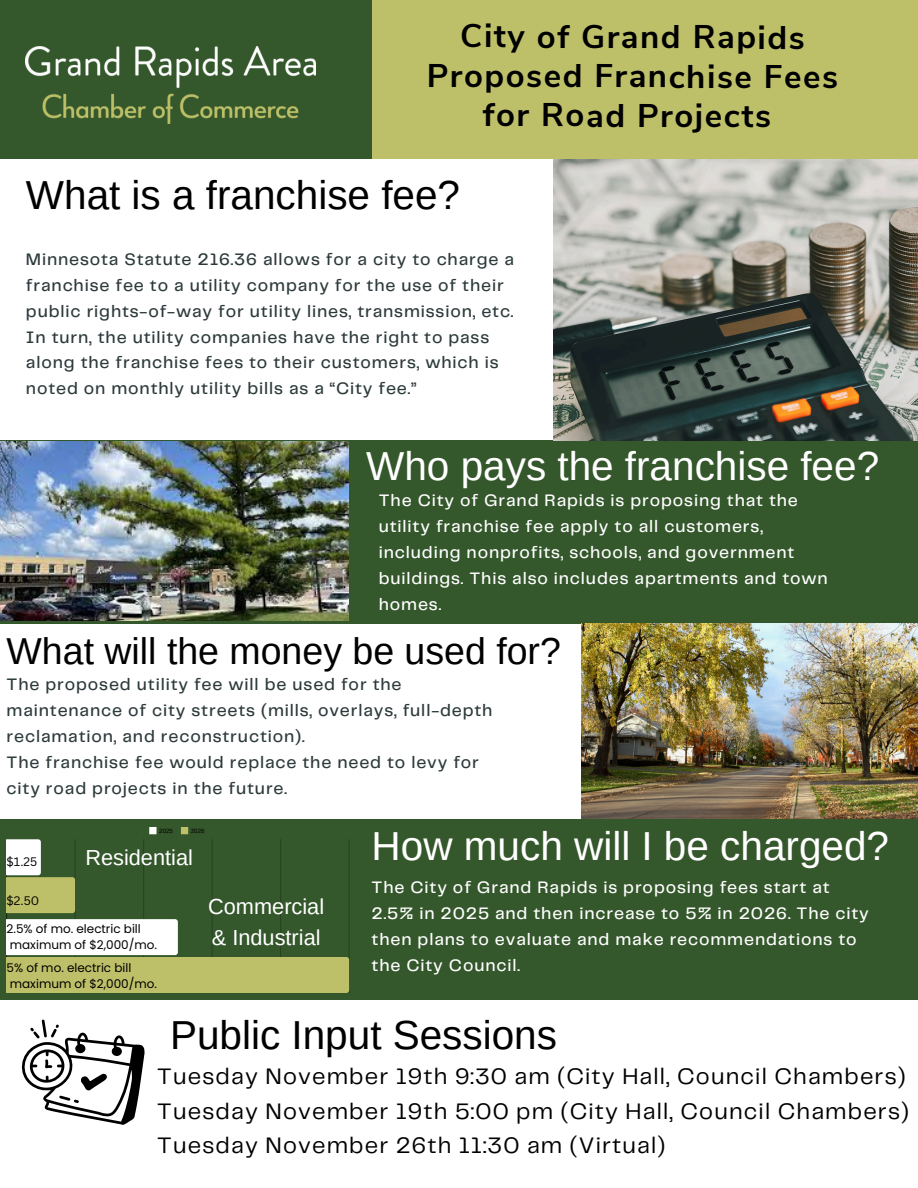
<style>
.page{position:relative;width:918px;height:1188px;background:#34572b}
.page>*{position:absolute;margin:0;border:0;box-sizing:border-box;transform-origin:0 0}
.t1{font:40.5px "Arimo";color:#fff}
.t2{font:40.5px "Arimo";color:#000}
.t3{font:37.5px "Arimo";color:#000}
.t4{font:700 32.85px/39.5px "Nunito Sans";letter-spacing:.045em;color:#000;text-align:center}
.t5{font:23.25px/35px "Telegraf";letter-spacing:.05em;color:#000}
.t6{font:21.75px/30.3px "Arimo";color:#fff}
.t7{font:500 17.25px/25.8px "Telegraf";letter-spacing:.05em;color:#2d3a3b}
.t8{font:500 17.25px/25.8px "Telegraf";letter-spacing:.05em;color:#fff}
.t9{font:12px "Poppins";color:#000}
.t10{font:12px "Canva Sans";color:#000}
.t11{font:6.15px "Arimo";color:#000}
</style>
<div class="page">
<div style="left:372px;top:0;width:546px;height:160px;background:#bec069"></div>
<div style="left:0;top:160px;width:614px;height:280px;background:#fff"></div>
<div style="left:0;top:624px;width:618px;height:194px;background:#fff"></div>
<div style="left:0;top:1001px;width:918px;height:187px;background:#fff"></div>
<img style="left:553px;top:160px;width:365px;height:280px">
<img style="left:26px;top:47px;width:289px;height:76px">
<img style="left:0;top:442px;width:349px;height:179px">
<img style="left:582px;top:624px;width:336px;height:194px">
<svg style="left:21px;top:1020px;width:124px;height:105px"></svg>
<div style="left:149px;top:827px;width:8px;height:7px;background:#fff"></div>
<div style="left:181px;top:827px;width:7px;height:7px;background:#bec069"></div>
<hr style="left:6px;top:839px;width:1px;height:154px;background:#000;opacity:.6">
<hr style="left:75px;top:839px;width:1px;height:154px;background:#000;opacity:.25">
<hr style="left:143px;top:839px;width:1px;height:154px;background:#284421">
<hr style="left:212px;top:839px;width:1px;height:154px;background:#2b4924">
<hr style="left:280px;top:839px;width:1px;height:154px;background:#284421">
<hr style="left:349px;top:839px;width:1px;height:154px;background:#000;opacity:.25">
<svg style="left:7px;top:839px;width:68px;height:74px"></svg>
<svg style="left:7px;top:919px;width:342px;height:74px"></svg>
<h1 class="t4" style="left:427px;top:17px;width:413px">City of Grand Rapids<br>Proposed Franchise Fees for Road Projects</h1>
<h4 class="t2" style="left:26px;top:173px;width:436px">What is a franchise fee?</h4>
<p class="t7" style="left:26px;top:247px;width:490px">Minnesota Statute 216.36 allows for a city to charge a franchise fee to a utility company for the use of their public rights-of-way for utility lines, transmission, etc.<br>In turn, the utility companies have the right to pass along the franchise fees to their customers, which is noted on monthly utility bills as a “City fee.”</p>
<h1 class="t1" style="left:366px;top:443px;width:514px">Who pays the franchise fee?</h1>
<h1 class="t8" style="left:379px;top:489px;width:451px">The City of Grand Rapids is proposing that the utility franchise fee apply to all customers, including nonprofits, schools, and government buildings. This also includes apartments and town homes.</h1>
<h4 class="t3" style="left:7px;top:630px;width:556px">What will the money be used for?</h4>
<p class="t7" style="left:7px;top:673px;width:487px">The proposed utility fee will be used for the maintenance of city streets (mills, overlays, full-depth reclamation, and reconstruction).<br>The franchise fee would replace the need to levy for city road projects in the future.</p>
<p class="t1" style="left:372px;top:823px;width:519px">How much will I be charged?</p>
<h3 class="t8" style="left:372px;top:875px;width:499px">The City of Grand Rapids is proposing fees start at 2.5% in 2025 and then increase to 5% in 2026. The city then plans to evaluate and make recommendations to the City Council.</h3>
<p class="t11" style="left:159px;top:827px;width:15px">2025</p>
<p class="t11" style="left:191px;top:827px;width:15px">2026</p>
<p class="t6" style="left:85px;top:843px;width:109px">Residential</p>
<p class="t10" style="left:7px;top:854px;width:32px">$1.25</p>
<h3 class="t10" style="left:7px;top:892px;width:34px">$2.50</h3>
<h1 class="t9" style="left:7px;top:920px;width:136px">2.5% of mo. electric bill</h1>
<h4 class="t9" style="left:10px;top:936px;width:149px">maximum of $2,000/mo.</h4>
<p class="t9" style="left:7px;top:959px;width:126px">5% of mo. electric bill</p>
<h1 class="t9" style="left:10px;top:975px;width:149px">maximum of $2,000/mo.</h1>
<p class="t6" style="left:208px;top:891px;width:118px">Commercial &amp; Industrial</p>
<p class="t2" style="left:170px;top:1012px;width:388px">Public Input Sessions</p>
<p class="t5" style="left:157px;top:1060px;width:753px">Tuesday November 19th 9:30 am (City Hall, Council Chambers)<br>Tuesday November 19th 5:00 pm (City Hall, Council Chambers)<br>Tuesday November 26th 11:30 am (Virtual)</p>
</div>
